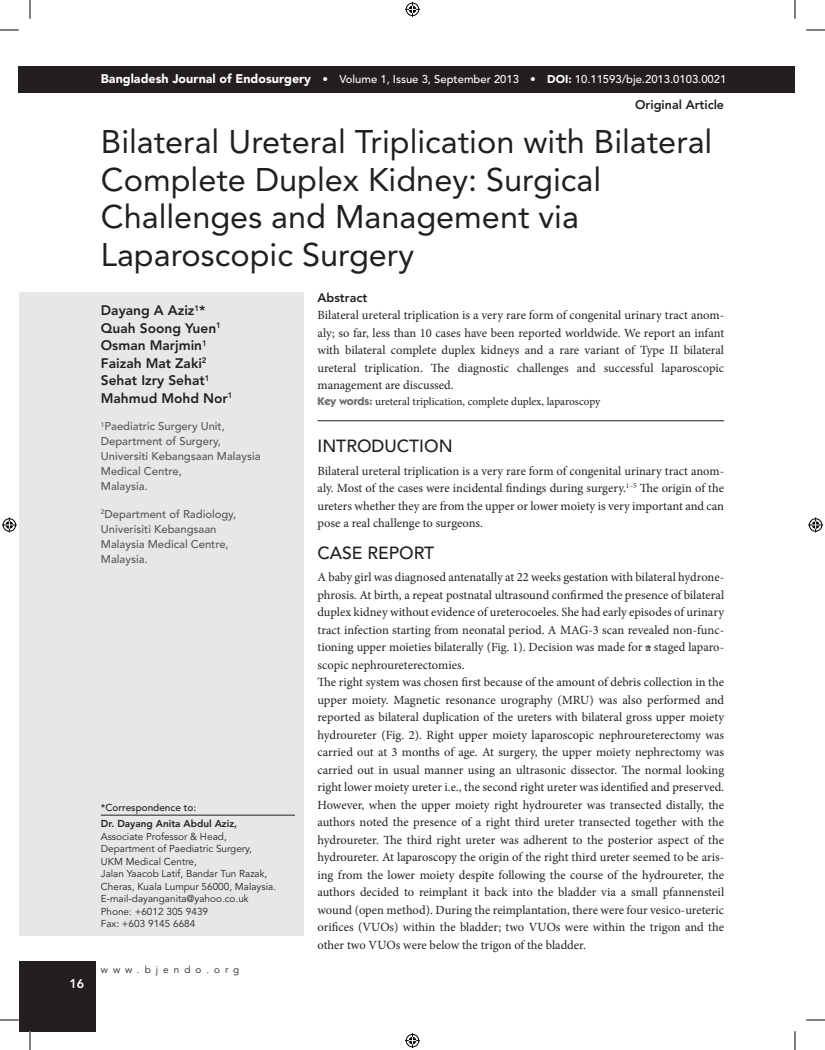
<style>
.page{position:relative;width:825px;height:1050px;background:#fff}
.page>*{position:absolute;margin:0;border:0;box-sizing:border-box;transform-origin:0 0}
.t1{font:32.5px/37.5px "Avenir LT Std";color:#231f20}
.t2{font:500 17.5px "Avenir LT Std";color:#231f20}
.t3{font:800 13.75px/17.5px "Avenir LT Std";color:#231f20}
.t4{font:12.5px/17.5px "Minion Pro";color:#231f20;text-align:justify}
.t5{font:800 12.5px "Avenir LT Std";color:#231f20}
.t6{font:800 12.5px "Avenir LT Std";color:#fff}
.t7{font:500 11.25px/15px "Avenir LT Std";color:#57585a}
.t8{font:500 11.25px "Avenir LT Std";color:#fff}
.t9{font:11.25px "Minion Pro";color:#231f20}
.t10{font:10px/12.5px "Avenir LT Std";color:#231f20}
.t11{font:800 10px "Avenir LT Std";color:#231f20}
.t12{font:500 10px "Avenir LT Std";color:#231f20}
.t13{font:10px "Avenir LT Std";letter-spacing:.5em;color:#231f20}
.s1{font-weight:900;font-size:12.5px}
.s2{font-weight:900}
.s3{font-family:"ITC Kabel Std";font-weight:700;color:#6c6d70}
</style>
<div class="page">
<div style="left:19px;top:292px;width:285px;height:644px;background:#e6e7e9"></div>
<div style="left:19px;top:961px;width:77px;height:70px;background:#231f20"></div>
<div style="left:19px;top:66px;width:776px;height:26px;background:#231f20"></div>
<hr style="left:318px;top:420px;width:406px;height:1px;background:#231f20">
<hr style="left:101px;top:815px;width:194px;height:1px;background:#231f20">
<svg style="left:0;top:29px;width:19px;height:2px"></svg>
<svg style="left:806px;top:29px;width:19px;height:2px"></svg>
<svg style="left:0;top:1019px;width:19px;height:2px"></svg>
<svg style="left:806px;top:1019px;width:19px;height:2px"></svg>
<svg style="left:29px;top:0;width:2px;height:19px"></svg>
<svg style="left:29px;top:1031px;width:2px;height:19px"></svg>
<svg style="left:794px;top:0;width:2px;height:19px"></svg>
<svg style="left:794px;top:1031px;width:2px;height:19px"></svg>
<svg style="left:405px;top:2px;width:15px;height:15px"></svg>
<svg style="left:405px;top:1033px;width:15px;height:15px"></svg>
<svg style="left:2px;top:518px;width:15px;height:14px"></svg>
<svg style="left:808px;top:518px;width:15px;height:14px"></svg>
<p class="t6" style="left:70px;top:976px;width:16px">16</p>
<p class="t8" style="left:101px;top:73px;width:627px"><span class="s1">Bangladesh Journal of Endosurgery</span> • Volume 1, Issue 3, September 2013 • <span class="s2">DOI:</span> 10.11593/bje.2013.0103.0021</p>
<p class="t5" style="left:635px;top:98px;width:90px">Original Article</p>
<h1 class="t1" style="left:101px;top:123px;width:613px">Bilateral Ureteral Triplication with Bilateral Complete Duplex Kidney: Surgical Challenges and Management via Laparoscopic Surgery</h1>
<p class="t5" style="left:318px;top:290px;width:51px">Abstract</p>
<p class="t4" style="left:318px;top:307px;width:408px">Bilateral ureteral triplication is a very rare form of congenital urinary tract anom&shy;aly; so far, less than 10 cases have been reported worldwide. We report an infant with bilateral complete duplex kidneys and a rare variant of Type II bilateral ureteral triplication. The diagnostic challenges and successful laparoscopic management are discussed.</p>
<p class="t9" style="left:318px;top:394px;width:284px"><span class="s3">Key words:</span> ureteral triplication, complete duplex, laparoscopy</p>
<h2 class="t2" style="left:318px;top:436px;width:137px">INTRODUCTION</h2>
<p class="t4" style="left:317px;top:462px;width:408px">Bilateral ureteral triplication is a very rare form of congenital urinary tract anom&shy;aly. Most of the cases were incidental findings during surgery.<sup>1–5</sup> The origin of the ureters whether they are from the upper or lower moiety is very important and can pose a real challenge to surgeons.</p>
<h2 class="t2" style="left:318px;top:542px;width:118px">CASE REPORT</h2>
<p class="t4" style="left:317px;top:568px;width:408px;text-align:left">A baby girl was diagnosed antenatally at 22 weeks gestation with bilateral hydrone&shy;phrosis. At birth, a repeat postnatal ultrasound confirmed the presence of bilateral duplex kidney without evidence of ureterocoeles. She had early episodes of urinary tract infection starting from neonatal period. A MAG-3 scan revealed non-func&shy;tioning upper moieties bilaterally (Fig. 1). Decision was made for a staged laparo&shy;scopic nephroureterectomies.<br>The right system was chosen first because of the amount of debris collection in the upper moiety. Magnetic resonance urography (MRU) was also performed and reported as bilateral duplication of the ureters with bilateral gross upper moiety hydroureter (Fig. 2). Right upper moiety laparoscopic nephroureterectomy was carried out at 3 months of age. At surgery, the upper moiety nephrectomy was carried out in usual manner using an ultrasonic dissector. The normal looking right lower moiety ureter i.e., the second right ureter was identified and preserved.<br>However, when the upper moiety right hydroureter was transected distally, the authors noted the presence of a right third ureter transected together with the hydroureter. The third right ureter was adherent to the posterior aspect of the hydroureter. At laparoscopy the origin of the right third ureter seemed to be aris&shy;ing from the lower moiety despite following the course of the hydroureter, the authors decided to reimplant it back into the bladder via a small pfannensteil wound (open method). During the reimplantation, there were four vesico-ureteric orifices (VUOs) within the bladder; two VUOs were within the trigon and the other two VUOs were below the trigon of the bladder.</p>
<p class="t3" style="left:101px;top:302px;width:133px">Dayang A Aziz<sup>1</sup>*<br>Quah Soong Yuen<sup>1<br></sup>Osman Marjmin<sup>1<br></sup>Faizah Mat Zaki<sup>2<br></sup>Sehat Izry Sehat<sup>1<br></sup>Mahmud Mohd Nor<sup>1</sup></p>
<p class="t7" style="left:101px;top:419px;width:161px"><sup>1</sup>Paediatric Surgery Unit,<br>Department of Surgery,<br>Universiti Kebangsaan Malaysia<br>Medical Centre,<br>Malaysia.</p>
<p class="t7" style="left:101px;top:507px;width:137px"><sup>2</sup>Department of Radiology,<br>Univerisiti Kebangsaan<br>Malaysia Medical Centre,<br>Malaysia.</p>
<p class="t12" style="left:101px;top:802px;width:97px">*Correspondence to:</p>
<p class="t11" style="left:101px;top:818px;width:138px">Dr. Dayang Anita Abdul Aziz,</p>
<p class="t10" style="left:101px;top:830px;width:177px">Associate Professor &amp; Head,<br>Department of Paediatric Surgery,<br>UKM Medical Centre,<br>Jalan Yaacob Latif, Bandar Tun Razak,<br>Cheras, Kuala Lumpur 56000, Malaysia.<br>E-mail-dayanganita@yahoo.co.uk<br>Phone: +6012 305 9439<br>Fax: +603 9145 6684</p>
<p class="t13" style="left:101px;top:964px;width:140px">www.bjendo.org</p>
</div>
